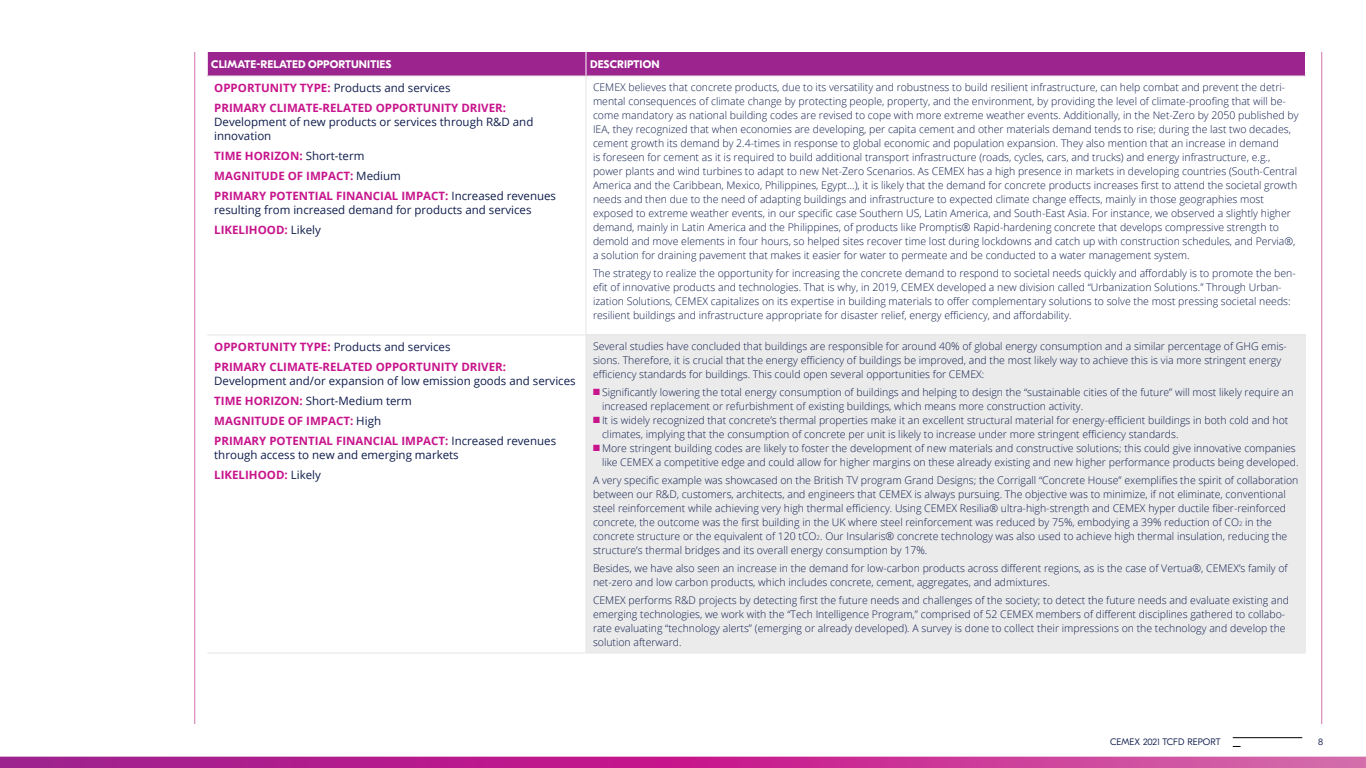
<style>
.page{position:relative;width:1366px;height:768px;background:#fff}
.page>*{position:absolute;margin:0;border:0;box-sizing:border-box;transform-origin:0 0}
.t1{font:11.5px/20px "Open Sans";color:#0f1d4c}
.t2{font:700 11.5px/20px "Open Sans";color:#c7158c}
.t3{font:700 11px "GT Eesti Pro Display";letter-spacing:.01em;color:#fff}
.t4{font:300 10.5px/14px "Open Sans";color:#0f1d4c}
.t5{font:300 9.4px "GT Eesti Pro Display";letter-spacing:.01em;color:#0f1d4c}
.s1{font-weight:400;color:#0f1d4c}
.s2{font-weight:700;color:#c7158c}
.s3{color:#c7158c}
.s4{font-size:6.1px}
</style>
<div class="page">
<svg style="left:0;top:757px;width:1366px;height:11px;background:#bf2f94"></svg>
<hr style="left:1233px;top:737px;width:69px;height:1px;background:#000">
<div style="left:586px;top:335px;width:720px;height:318px;background:#ebebeb"></div>
<div style="left:207px;top:52px;width:1099px;height:24px;background:#9c248e"></div>
<hr style="left:207px;top:76px;width:379px;height:1px;background:#e6e6e6">
<hr style="left:586px;top:76px;width:720px;height:1px;background:#e6e6e6">
<hr style="left:586px;top:76px;width:1px;height:258px;background:#e6e6e6">
<hr style="left:586px;top:334px;width:720px;height:1px;background:#e6e6e6">
<hr style="left:207px;top:334px;width:379px;height:1px;background:#e6e6e6">
<hr style="left:586px;top:335px;width:1px;height:317px;background:#e6e6e6">
<hr style="left:207px;top:652px;width:379px;height:1px;background:#e6e6e6">
<hr style="left:586px;top:652px;width:720px;height:1px;background:#e6e6e6">
<hr style="left:1322px;top:52px;width:1px;height:672px;background:#d471ac">
<hr style="left:194px;top:52px;width:1px;height:672px;background:#d471ac">
<div style="left:308px;top:55px;width:172px;height:17px;background:#9c248e"></div>
<p class="t3" style="left:308px;top:58px;width:85px">OPPORTUNITIES</p>
<p class="t3" style="left:211px;top:58px;width:129px">CLIMATE-RELATED RISKS</p>
<p class="t3" style="left:590px;top:58px;width:71px">DESCRIPTION</p>
<p class="t2" style="left:214px;top:77px;width:293px">OPPORTUNITY TYPE: <span class="s1">Products and services<br></span>PRIMARY CLIMATE-RELATED OPPORTUNITY DRIVER:</p>
<p class="t1" style="left:214px;top:114px;width:321px;line-height:14px">Development of new products or services through R&amp;D and innovation</p>
<p class="t2" style="left:214px;top:145px;width:343px">TIME HORIZON: <span class="s1">Short-term<br></span>MAGNITUDE OF IMPACT: <span class="s1">Medium<br></span>PRIMARY POTENTIAL FINANCIAL IMPACT: <span class="s1">Increased revenues</span></p>
<p class="t1" style="left:214px;top:199px;width:319px">resulting from increased demand for products and services<br><span class="s2">LIKELIHOOD:</span> Likely</p>
<p class="t4" style="left:593px;top:80px;width:707px">CEMEX believes that concrete products, due to its versatility and robustness to build resilient infrastructure, can help combat and prevent the detri&shy;mental consequences of climate change by protecting people, property, and the environment, by providing the level of climate-proofing that will be&shy;come mandatory as national building codes are revised to cope with more extreme weather events. Additionally, in the Net-Zero by 2050 published by IEA, they recognized that when economies are developing, per capita cement and other materials demand tends to rise; during the last two decades, cement growth its demand by 2.4-times in response to global economic and population expansion. They also mention that an increase in demand<br>is foreseen for cement as it is required to build additional transport infrastructure (roads, cycles, cars, and trucks) and energy infrastructure, e.g., power plants and wind turbines to adapt to new Net-Zero Scenarios. As CEMEX has a high presence in markets in developing countries (South-Central America and the Caribbean, Mexico, Philippines, Egypt…), it is likely that the demand for concrete products increases first to attend the societal growth needs and then due to the need of adapting buildings and infrastructure to expected climate change effects, mainly in those geographies most exposed to extreme weather events, in our specific case Southern US, Latin America, and South-East Asia. For instance, we observed a slightly higher demand, mainly in Latin America and the Philippines, of products like Promptis® Rapid-hardening concrete that develops compressive strength to demold and move elements in four hours, so helped sites recover time lost during lockdowns and catch up with construction schedules, and Pervia®, a solution for draining pavement that makes it easier for water to permeate and be conducted to a water management system.</p>
<p class="t4" style="left:593px;top:266px;width:704px">The strategy to realize the opportunity for increasing the concrete demand to respond to societal needs quickly and affordably is to promote the ben&shy;efit of innovative products and technologies. That is why, in 2019, CEMEX developed a new division called “Urbanization Solutions.” Through Urban&shy;ization Solutions, CEMEX capitalizes on its expertise in building materials to offer complementary solutions to solve the most pressing societal needs: resilient buildings and infrastructure appropriate for disaster relief, energy efficiency, and affordability.</p>
<p class="t2" style="left:214px;top:336px;width:293px">OPPORTUNITY TYPE: <span class="s1">Products and services<br></span>PRIMARY CLIMATE-RELATED OPPORTUNITY DRIVER:</p>
<p class="t1" style="left:214px;top:370px;width:363px">Development and/or expansion of low emission goods and services <span class="s2">TIME HORIZON:</span> Short-Medium term<br><span class="s2">MAGNITUDE OF IMPACT:</span> High<br><span class="s2">PRIMARY POTENTIAL FINANCIAL IMPACT:</span> Increased revenues</p>
<p class="t1" style="left:214px;top:444px;width:246px">through access to new and emerging markets<br><span class="s2">LIKELIHOOD:</span> Likely</p>
<p class="t4" style="left:593px;top:339px;width:695px">Several studies have concluded that buildings are responsible for around 40% of global energy consumption and a similar percentage of GHG emis&shy;sions. Therefore, it is crucial that the energy efficiency of buildings be improved, and the most likely way to achieve this is via more stringent energy efficiency standards for buildings. This could open several opportunities for CEMEX:</p>
<p class="t4" style="left:602px;top:385px;width:693px;text-indent:-9px"><span class="s3">■</span> Significantly lowering the total energy consumption of buildings and helping to design the “sustainable cities of the future” will most likely require an increased replacement or refurbishment of existing buildings, which means more construction activity.</p>
<p class="t4" style="left:602px;top:413px;width:688px;text-indent:-9px"><span class="s3">■</span> It is widely recognized that concrete’s thermal properties make it an excellent structural material for energy-efficient buildings in both cold and hot climates, implying that the consumption of concrete per unit is likely to increase under more stringent efficiency standards.</p>
<p class="t4" style="left:593px;top:441px;width:707px;text-align:right"><span class="s3">■</span> More stringent building codes are likely to foster the development of new materials and constructive solutions; this could give innovative companies like CEMEX a competitive edge and could allow for higher margins on these already existing and new higher performance products being developed.</p>
<p class="t4" style="left:593px;top:473px;width:707px">A very specific example was showcased on the British TV program Grand Designs; the Corrigall “Concrete House” exemplifies the spirit of collaboration between our R&amp;D, customers, architects, and engineers that CEMEX is always pursuing. The objective was to minimize, if not eliminate, conventional steel reinforcement while achieving very high thermal efficiency. Using CEMEX Resilia® ultra-high-strength and CEMEX hyper ductile fiber-reinforced concrete, the outcome was the first building in the UK where steel reinforcement was reduced by 75%, embodying a 39% reduction of CO<span class="s4">2</span> in the concrete structure or the equivalent of 120 tCO<span class="s4">2</span>. Our Insularis® concrete technology was also used to achieve high thermal insulation, reducing the structure’s thermal bridges and its overall energy consumption by 17%.</p>
<p class="t4" style="left:593px;top:561px;width:696px">Besides, we have also seen an increase in the demand for low-carbon products across different regions, as is the case of Vertua®, CEMEX’s family of net-zero and low carbon products, which includes concrete, cement, aggregates, and admixtures.</p>
<p class="t4" style="left:593px;top:593px;width:698px">CEMEX performs R&amp;D projects by detecting first the future needs and challenges of the society; to detect the future needs and evaluate existing and emerging technologies, we work with the “Tech Intelligence Program,” comprised of 52 CEMEX members of different disciplines gathered to collabo&shy;rate evaluating “technology alerts” (emerging or already developed). A survey is done to collect their impressions on the technology and develop the solution afterward.</p>
<p class="t5" style="left:1110px;top:736px;width:112px">CEMEX 2021 TCFD REPORT</p>
<p class="t5" style="left:1318px;top:737px;width:7px">8</p>
</div>
